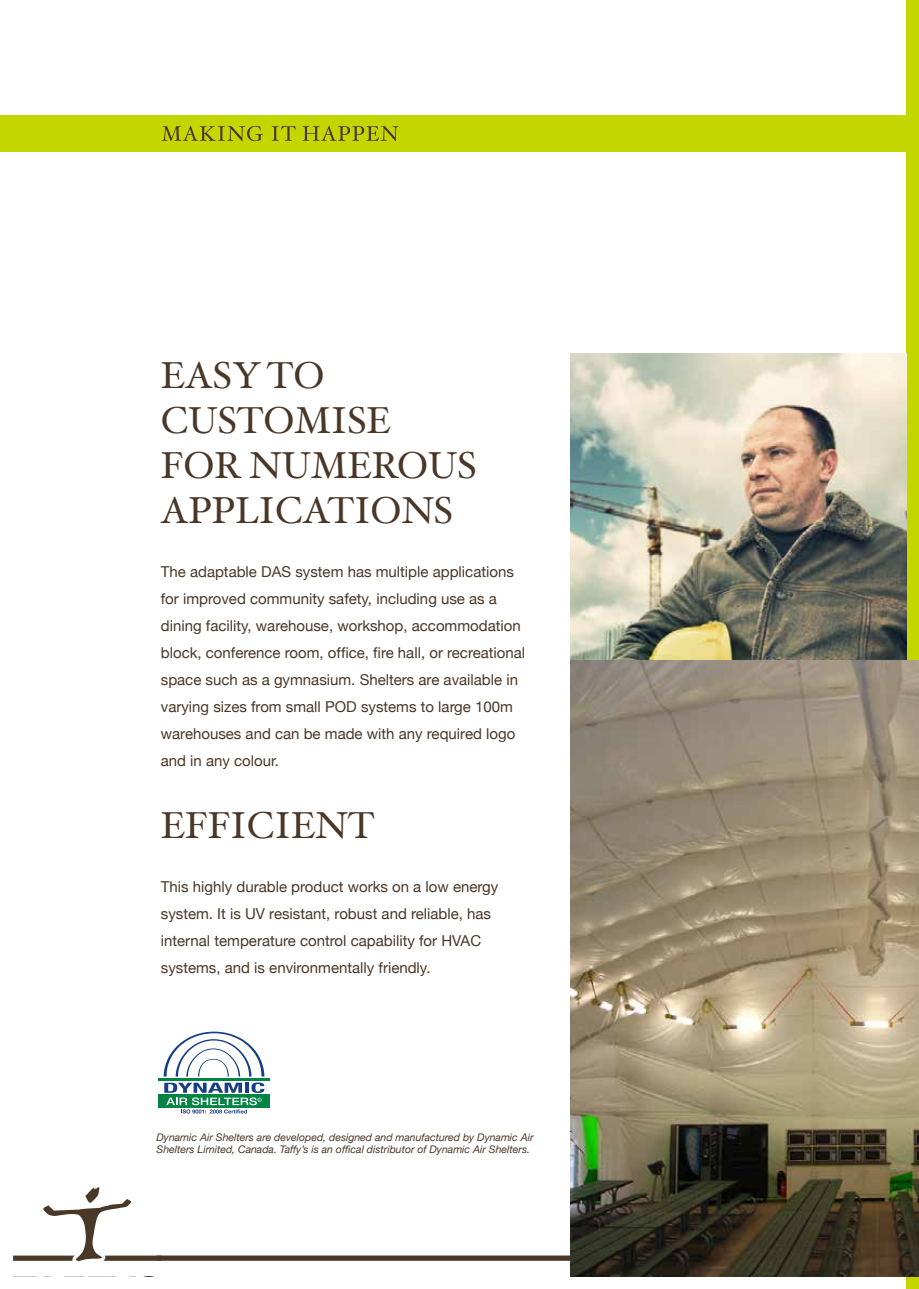
<style>
.page{position:relative;width:919px;height:1289px;background:#fff}
.page>*{position:absolute;margin:0;border:0;box-sizing:border-box;transform-origin:0 0}
.t1{font:37.5px/45px "Hoefler Text";color:#493728}
.t2{font:15px/27px "Helvetica Neue";color:#493728}
.t3{font:italic 10.5px/12.6px "Helvetica Neue";color:#493728}
</style>
<div class="page">
<svg style="left:13px;top:1187px;width:148px;height:74px"></svg>
<div style="left:156px;top:1255px;width:762px;height:5px;background:#493728"></div>
<div style="left:0;top:115px;width:906px;height:36px;background:#c4d600"></div>
<svg style="left:162px;top:126px;width:101px;height:15px"></svg>
<svg style="left:272px;top:126px;width:24px;height:15px"></svg>
<svg style="left:302px;top:126px;width:96px;height:15px"></svg>
<div style="left:906px;top:0;width:12px;height:1288px;background:#c4d600"></div>
<img style="left:570px;top:353px;width:336px;height:307px">
<img style="left:570px;top:660px;width:348px;height:616px">
<div style="left:158px;top:1094px;width:112px;height:13px;background:#038442"></div>
<svg style="left:164px;top:1082px;width:100px;height:31px"></svg>
<hr style="left:158px;top:1078px;width:112px;height:2px;background:#038442">
<svg style="left:164px;top:1031px;width:100px;height:45px"></svg>
<h1 class="t1" style="left:161px;top:352px;width:317px">EASY TO<br>CUSTOMISE<br>FOR NUMEROUS<br>APPLICATIONS</h1>
<p class="t2" style="left:161px;top:558px;width:366px">The adaptable DAS system has multiple applications for improved community safety, including use as a dining facility, warehouse, workshop, accommodation block, conference room, office, fire hall, or recreational space such as a gymnasium. Shelters are available in varying sizes from small POD systems to large 100m warehouses and can be made with any required logo and in any colour.</p>
<h1 class="t1" style="left:161px;top:802px;width:215px">EFFICIENT</h1>
<p class="t2" style="left:161px;top:873px;width:339px">This highly durable product works on a low energy system. It is UV resistant, robust and reliable, has internal temperature control capability for HVAC systems, and is environmentally friendly.</p>
<p class="t3" style="left:156px;top:1130px;width:378px">Dynamic Air Shelters are developed, designed and manufactured by Dynamic Air<br>Shelters Limited, Canada. Taffy’s is an offical distributor of Dynamic Air Shelters.</p>
</div>
